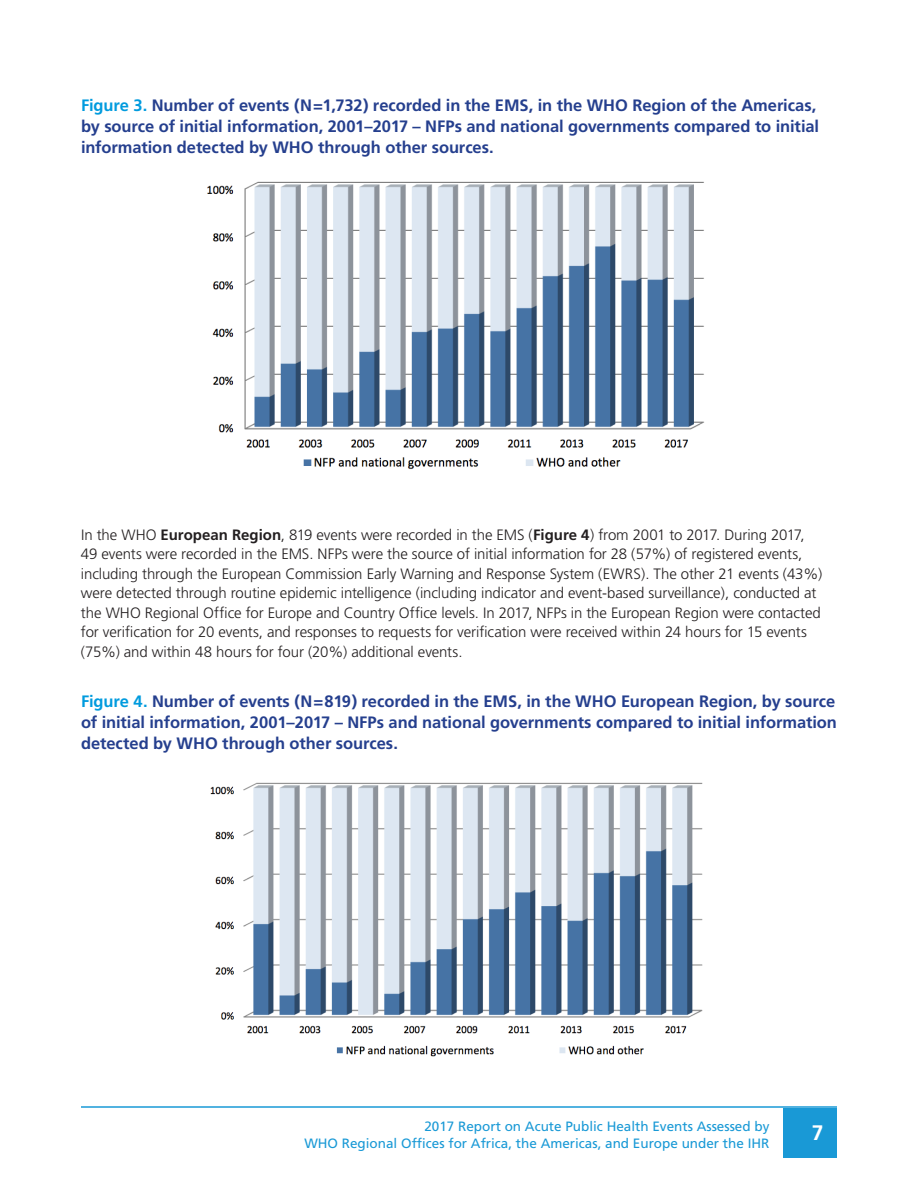
<style>
.page{position:relative;width:918px;height:1188px;background:#fff}
.page>*{position:absolute;margin:0;border:0;box-sizing:border-box;transform-origin:0 0}
.t1{font:700 21px "Frutiger";color:#fff}
.t2{font:700 16.5px/21px "Frutiger";letter-spacing:-.005em;color:#253f8e}
.t3{font:300 15px/19.5px "Frutiger";letter-spacing:-.005em;color:#231f20}
.t4{font:13.5px/16.5px "Frutiger";color:#1999d6;text-align:right}
.s1{color:#009bde}
.s2{font-weight:700}
</style>
<div class="page">
<hr style="left:81px;top:1106px;width:756px;height:2px;background:#1999d6">
<div style="left:783px;top:1108px;width:54px;height:49px;background:#1999d6"></div>
<img style="left:207px;top:181px;width:497px;height:288px">
<img style="left:210px;top:782px;width:493px;height:275px">
<p class="t2" style="left:81px;top:95px;width:740px"><span class="s1">Figure 3.</span> Number of events (N=1,732) recorded in the EMS, in the WHO Region of the Americas, by source of initial information, 2001–2017 – NFPs and national governments compared to initial information detected by WHO through other sources.</p>
<p class="t3" style="left:81px;top:525px;width:743px">In the WHO <span class="s2">European Region</span>, 819 events were recorded in the EMS (<span class="s2">Figure 4</span>) from 2001 to 2017. During 2017, 49 events were recorded in the EMS. NFPs were the source of initial information for 28 (57%) of registered events, including through the European Commission Early Warning and Response System (EWRS). The other 21 events (43%) were detected through routine epidemic intelligence (including indicator and event-based surveillance), conducted at the WHO Regional Office for Europe and Country Office levels. In 2017, NFPs in the European Region were contacted for verification for 20 events, and responses to requests for verification were received within 24 hours for 15 events (75%) and within 48 hours for four (20%) additional events.</p>
<p class="t2" style="left:81px;top:691px;width:758px;text-align:justify"><span class="s1">Figure 4.</span> Number of events (N=819) recorded in the EMS, in the WHO European Region, by source of initial information, 2001–2017 – NFPs and national governments compared to initial information detected by WHO through other sources.</p>
<p class="t4" style="left:304px;top:1119px;width:467px">2017 Report on Acute Public Health Events Assessed by<br>WHO Regional Offices for Africa, the Americas, and Europe under the IHR</p>
<h1 class="t1" style="left:812px;top:1121px;width:13px">7</h1>
</div>
